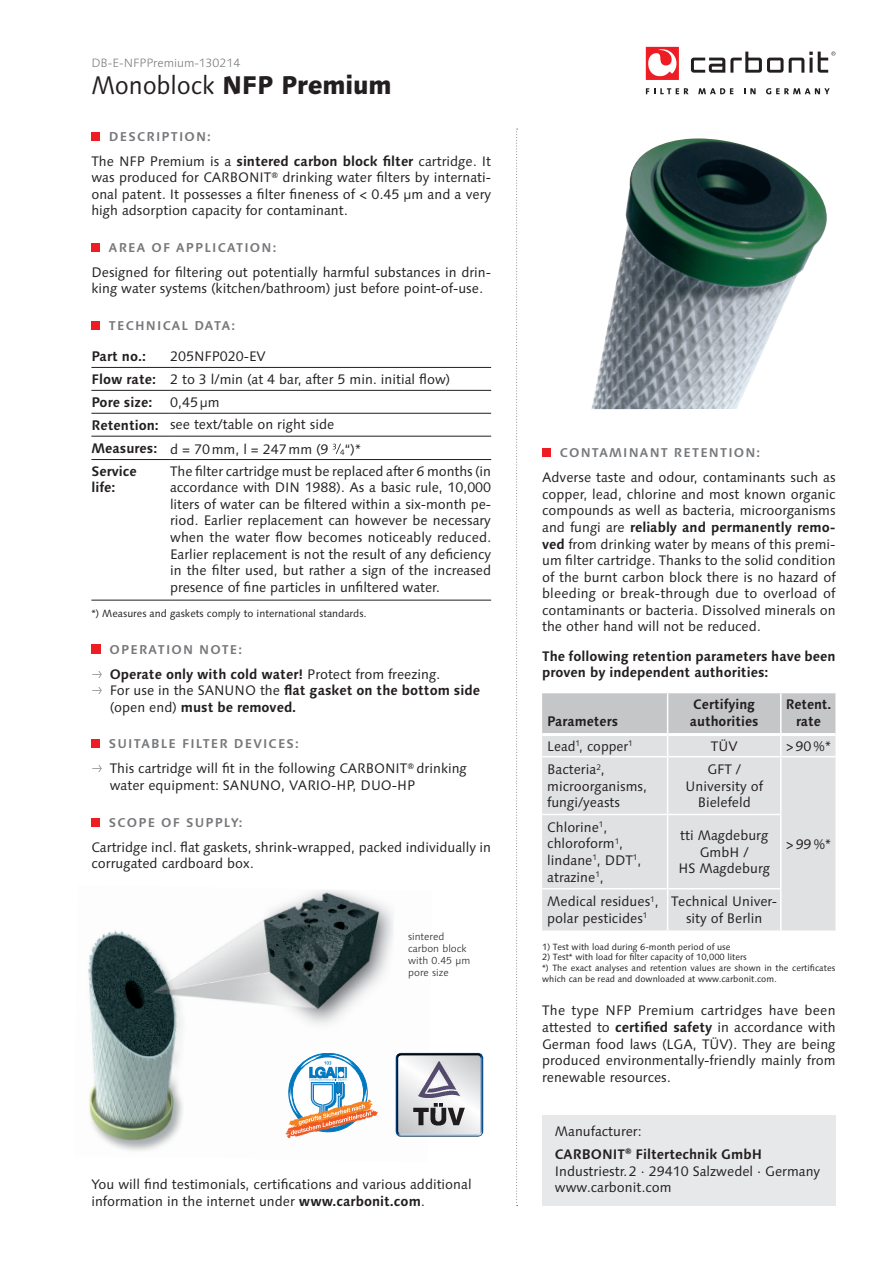
<style>
.page{position:relative;width:893px;height:1263px;background:#fff}
.page>*{position:absolute;margin:0;border:0;box-sizing:border-box;transform-origin:0 0}
.t1{font:800 25.5px "Linotype Syntax";letter-spacing:-.01em;color:#231f20;scale:.95 1}
.t2{font:13.8px/16.5px "Linotype Syntax";color:#231f20}
.t3{font:700 13.8px/16.5px "Linotype Syntax";color:#231f20}
.t4{font:13.8px "Linotype Syntax";color:#231f20;scale:.96 1}
.t5{font:700 12.75px "Linotype Syntax";letter-spacing:.09em;color:#76787b}
.t6{font:300 12px "Linotype Syntax";color:#76787b}
.t7{font:10.5px "Linotype Syntax";color:#231f20}
.t8{font:300 10.2px/12.3px "Linotype Syntax";color:#231f20}
.t9{font:9px/10.8px "Linotype Syntax";color:#231f20}
.s1{font-weight:400}
.s2{font-weight:700}
</style>
<div class="page">
<div style="left:91px;top:132px;width:9px;height:8px;background:#ee1d23"></div>
<div style="left:91px;top:243px;width:9px;height:9px;background:#ee1d23"></div>
<div style="left:91px;top:321px;width:9px;height:9px;background:#ee1d23"></div>
<hr style="left:170px;top:367px;width:321px;height:1px;background:#231f20">
<hr style="left:91px;top:436px;width:79px;height:1px;background:#231f20">
<hr style="left:91px;top:459px;width:79px;height:1px;background:#231f20">
<hr style="left:91px;top:367px;width:79px;height:1px;background:#231f20">
<hr style="left:91px;top:390px;width:79px;height:1px;background:#231f20">
<hr style="left:170px;top:390px;width:321px;height:1px;background:#231f20">
<hr style="left:91px;top:413px;width:79px;height:1px;background:#231f20">
<hr style="left:170px;top:413px;width:321px;height:1px;background:#231f20">
<hr style="left:170px;top:436px;width:321px;height:1px;background:#231f20">
<hr style="left:170px;top:459px;width:321px;height:1px;background:#231f20">
<hr style="left:91px;top:600px;width:79px;height:1px;background:#231f20">
<hr style="left:170px;top:600px;width:321px;height:1px;background:#231f20">
<svg style="left:333px;top:444px;width:11px;height:11px"></svg>
<div style="left:91px;top:644px;width:10px;height:10px;background:#ee1d23"></div>
<div style="left:91px;top:739px;width:9px;height:9px;background:#ee1d23"></div>
<div style="left:91px;top:818px;width:9px;height:8px;background:#ee1d23"></div>
<svg style="left:646px;top:47px;width:33px;height:33px"></svg>
<svg style="left:691px;top:52px;width:92px;height:21px"></svg>
<svg style="left:789px;top:52px;width:46px;height:21px"></svg>
<svg style="left:646px;top:88px;width:43px;height:6px"></svg>
<svg style="left:698px;top:88px;width:35px;height:6px"></svg>
<svg style="left:744px;top:88px;width:12px;height:6px"></svg>
<svg style="left:766px;top:88px;width:64px;height:6px"></svg>
<div style="left:542px;top:448px;width:9px;height:9px;background:#ee1d23"></div>
<div style="left:542px;top:757px;width:293px;height:173px;background:#e0e1e3"></div>
<svg style="left:542px;top:693px;width:293px;height:63px;background:#cecfd1"></svg>
<hr style="left:780px;top:736px;width:2px;height:20px;background:#fff">
<hr style="left:667px;top:757px;width:1px;height:57px;background:#fff">
<hr style="left:780px;top:757px;width:2px;height:57px;background:#fff">
<hr style="left:542px;top:814px;width:126px;height:1px;background:#fff">
<hr style="left:668px;top:814px;width:114px;height:1px;background:#fff">
<hr style="left:667px;top:815px;width:1px;height:73px;background:#fff">
<hr style="left:780px;top:815px;width:2px;height:73px;background:#fff">
<hr style="left:542px;top:888px;width:126px;height:1px;background:#fff">
<hr style="left:668px;top:888px;width:114px;height:1px;background:#fff">
<hr style="left:667px;top:889px;width:1px;height:41px;background:#fff">
<hr style="left:780px;top:889px;width:2px;height:41px;background:#fff">
<hr style="left:542px;top:733px;width:126px;height:3px;background:#fff">
<hr style="left:668px;top:733px;width:113px;height:3px;background:#fff">
<hr style="left:781px;top:733px;width:54px;height:3px;background:#fff">
<svg style="left:516px;top:129px;width:2px;height:1077px"></svg>
<img style="left:591px;top:138px;width:236px;height:271px">
<div style="left:542px;top:1116px;width:293px;height:90px;background:#e7e8e9"></div>
<img style="left:88px;top:890px;width:305px;height:261px">
<svg style="left:285px;top:1055px;width:93px;height:83px"></svg>
<svg style="left:398px;top:1052px;width:83px;height:2px"></svg>
<svg style="left:395px;top:1054px;width:88px;height:83px"></svg>
<img style="left:409px;top:1061px;width:63px;height:67px">
<p class="t6" style="left:91px;top:56px;width:151px">DB-E-NFPPremium-130214</p>
<h1 class="t1" style="left:91px;top:69px;width:317px"><span class="s1">Monoblock</span> NFP Premium</h1>
<p class="t5" style="left:109px;top:128px;width:103px">Description:</p>
<p class="t2" style="left:91px;top:153px;width:401px;text-align:justify">The NFP Premium is a <span class="s2">sintered carbon block filter</span> cartridge. It was produced for Carbonit<sup>®</sup> drinking water filters by internati&shy;onal patent. It possesses a filter fineness of &lt; 0.45 µm and a very high adsorption capacity for contaminant.</p>
<p class="t5" style="left:109px;top:239px;width:169px">Area of Application:</p>
<p class="t2" style="left:91px;top:264px;width:401px">Designed for filtering out potentially harmful substances in drin&shy;king water systems (kitchen/bathroom) just before point-of-use.</p>
<p class="t5" style="left:109px;top:318px;width:128px">Technical Data:</p>
<p class="t3" style="left:91px;top:348px;width:56px">Part no.:</p>
<p class="t2" style="left:91px;top:345px;width:360px;line-height:23px;text-indent:79px">205NFP020-EV<br><span class="s2">F low rate:</span> 2 to 3 l/min (at 4 bar, after 5 min. initial flow)<br><span class="s2">Pore size:</span></p>
<p class="t2" style="left:91px;top:390px;width:271px;line-height:23.5px;text-indent:79px">0,45µm<br><span class="s2">Retention:</span> see text/table on right side<br><span class="s2">Measures:</span> d = 70mm, l = 247mm (9 “)*</p>
<p class="t3" style="left:91px;top:463px;width:47px">Service life:</p>
<p class="t2" style="left:170px;top:463px;width:323px;text-align:justify">The filter cartridge must be replaced after 6 months (in accordance with DIN 1988). As a basic rule, 10,000 liters of water can be filtered within a six-month pe&shy;riod. Earlier replacement can however be necessary when the water flow becomes noticeably reduced.<br>Earlier replacement is not the result of any deficiency in the filter used, but rather a sign of the increased presence of fine particles in unfiltered water.</p>
<p class="t7" style="left:91px;top:607px;width:277px">*) Measures and gaskets comply to international standards.</p>
<p class="t5" style="left:110px;top:641px;width:134px">Operation Note:</p>
<p class="t3" style="left:110px;top:665px;width:372px">Operate only with cold water! <span class="s1">Protect from freezing.<br>For use in the SANUNO the</span> flat gasket on the bottom side <span class="s1">(open end)</span> must be removed.</p>
<p class="t5" style="left:109px;top:736px;width:191px">Suitable filter devices:</p>
<p class="t2" style="left:110px;top:760px;width:359px">This cartridge will fit in the following Carbonit<sup>®</sup> drinking water equipment: SANUNO, VARIO-HP, DUO-HP</p>
<p class="t5" style="left:109px;top:814px;width:135px">Scope of supply:</p>
<p class="t2" style="left:91px;top:839px;width:401px">Cartridge incl. flat gaskets, shrink-wrapped, packed individually in corrugated cardboard box.</p>
<p class="t8" style="left:408px;top:930px;width:64px">sintered carbon block with 0.45 µm pore size</p>
<p class="t5" style="left:560px;top:445px;width:202px">Contaminant Retention:</p>
<p class="t2" style="left:542px;top:469px;width:295px;text-align:justify">Adverse taste and odour, contaminants such as copper, lead, chlorine and most known organic compounds as well as bacteria, microorganisms and fungi are <span class="s2">reliably and permanently remo&shy;ved</span> from drinking water by means of this premi&shy;um filter cartridge. Thanks to the solid condition of the burnt carbon block there is no hazard of bleeding or break-through due to overload of contaminants or bacteria. Dissolved minerals on the other hand will not be reduced.</p>
<p class="t3" style="left:542px;top:647px;width:295px">The following retention parameters have been proven by independent authorities:</p>
<p class="t3" style="left:547px;top:713px;width:72px">Parameters</p>
<p class="t3" style="left:690px;top:696px;width:70px">Certifying authorities</p>
<p class="t3" style="left:786px;top:696px;width:47px;text-align:center">Retent. rate</p>
<p class="t4" style="left:547px;top:738px;width:91px">Lead<sup>1</sup>, copper<sup>1</sup></p>
<p class="t2" style="left:711px;top:738px;width:28px">TÜV</p>
<p class="t2" style="left:786px;top:738px;width:47px">&gt;90%*</p>
<p class="t2" style="left:547px;top:761px;width:101px">Bacteria<sup>2</sup>, microorganisms, fungi/yeasts</p>
<p class="t2" style="left:686px;top:761px;width:79px;text-align:center">GFT /<br>University of<br>Bielefeld</p>
<p class="t2" style="left:786px;top:836px;width:47px">&gt;99%*</p>
<p class="t2" style="left:547px;top:819px;width:96px">Chlorine<sup>1</sup>, chloroform<sup>1</sup>, lindane<sup>1</sup>, DDT<sup>1</sup>, atrazine<sup>1</sup>,</p>
<p class="t2" style="left:678px;top:827px;width:93px;text-align:center">tti Magdeburg<br>GmbH /<br>HS Magdeburg</p>
<p class="t2" style="left:547px;top:893px;width:113px">Medical residues<sup>1</sup>, polar pesticides<sup>1</sup></p>
<p class="t2" style="left:671px;top:893px;width:107px;text-align:center">Technical Univer&shy;sity of Berlin</p>
<p class="t9" style="left:542px;top:941px;width:190px">1) Test with load during 6-month period of use</p>
<p class="t9" style="left:542px;top:952px;width:295px">2) Test* with load for filter capacity of 10,000 liters<br>*) The exact analyses and retention values are shown in the certificates which can be read and downloaded at www.carbonit.com.</p>
<p class="t2" style="left:542px;top:1003px;width:295px;text-align:justify">The type NFP Premium cartridges have been attested to <span class="s2">certified safety</span> in accordance with German food laws (LGA, TÜV). They are being produced environmentally-friendly mainly from renewable resources.</p>
<p class="t3" style="left:555px;top:1119px;width:206px;line-height:23px"><span class="s1">Manufacturer:<br></span>Carbonit<sup>®</sup> Filtertechnik GmbH</p>
<p class="t2" style="left:555px;top:1163px;width:267px">Industriestr.2 · 29410 Salzwedel · Germany</p>
<p class="t2" style="left:91px;top:1176px;width:382px">You will find testimonials, certifications and various additional</p>
<p class="t2" style="left:555px;top:1179px;width:118px">www.carbonit.com</p>
<p class="t2" style="left:91px;top:1193px;width:335px">information in the internet under <span class="s2">www.carbonit.com</span>.</p>
</div>
